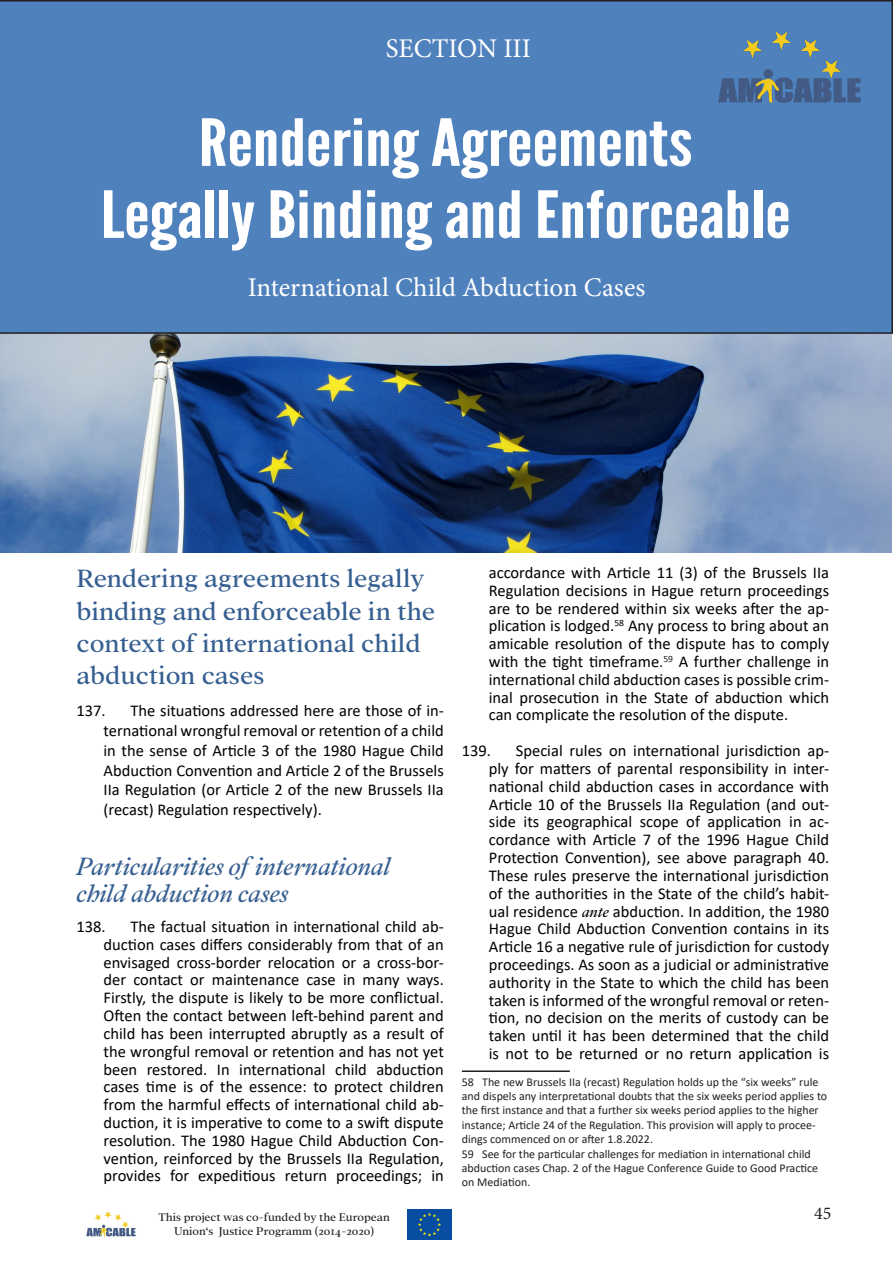
<style>
.page{position:relative;width:893px;height:1263px;background:#fff}
.page>*{position:absolute;margin:0;border:0;box-sizing:border-box;transform-origin:0 0}
.Kapitelüberschrift{font:64.8px "League Gothic";color:#fff;scale:1.22 1}
.Absatzüberschrift_1{font:27px/32.4px "Addington CF";letter-spacing:-.01em;color:#365f91}
.Absatzüberschrift_2{font:italic 27px/27px "Addington CF";color:#365f91}
.t1{font:27px "Minion Pro";color:#fff}
.t2{font:18px "Minion Pro";color:#231f20}
.t3{font:16.5px/17.9px "Calibri";color:#000;text-align:justify}
.Footnotes{font:12px/14.4px "Calibri";color:#231f20}
.t4{font:12px "Addington CF";letter-spacing:-.005em;color:#231f20}
.s1{color:#231f20}
.s2{font-family:"Addington CF";font-style:italic}
</style>
<div class="page">
<img style="left:0;top:334px;width:892px;height:219px">
<img style="left:407px;top:1210px;width:45px;height:29px">
<img style="left:86px;top:1211px;width:50px;height:26px">
<div style="left:0;top:0;width:893px;height:334px;background:#4f81bd"></div>
<hr style="left:462px;top:1070px;width:108px;height:2px;background:#231f20">
<img style="left:714px;top:27px;width:151px;height:80px">
<p class="t1" style="left:386px;top:30px;width:147px">SECTION III</p>
<p class="Kapitelüberschrift" style="left:199px;top:104px;width:406px">Rendering Agreements</p>
<p class="Kapitelüberschrift" style="left:101px;top:176px;width:567px">Legally Binding and Enforceable</p>
<p class="t1" style="left:248px;top:269px;width:399px">International Child Abduction Cases</p>
<p class="Absatzüberschrift_1" style="left:77px;top:563px;width:360px">Rendering agreements legally binding and enforceable in the context of international child abduction cases</p>
<p class="t3" style="left:77px;top:701px;width:31px">137.</p>
<p class="t3" style="left:104px;top:700px;width:342px;line-height:19.8px;text-indent:27px">The situations addressed here are those of in&shy;ternational wrongful removal or retention of a child in the sense of Article 3 of the 1980 Hague Child Abduction Convention and Article 2 of the Brussels IIa Regulation (or Article 2 of the new Brussels IIa (recast) Regulation respectively).</p>
<p class="Absatzüberschrift_2" style="left:77px;top:854px;width:315px">Particularities of international child abduction cases</p>
<p class="t3" style="left:77px;top:917px;width:31px">138.</p>
<p class="t3" style="left:104px;top:917px;width:342px;text-indent:27px">The factual situation in international child ab&shy;duction cases differs considerably from that of an envisaged cross-border relocation or a cross-bor&shy;der contact or maintenance case in many ways.<br>Firstly, the dispute is likely to be more conflictual.<br>Often the contact between left-behind parent and child has been interrupted abruptly as a result of the wrongful removal or retention and has not yet been restored. In international child abduction cases time is of the essence: to protect children from the harmful effects of international child ab&shy;duction, it is imperative to come to a swift dispute resolution. The 1980 Hague Child Abduction Con&shy;vention, reinforced by the Brussels IIa Regulation, provides for expeditious return proceedings; in</p>
<p class="t3" style="left:489px;top:563px;width:342px">accordance with Article 11 (3) of the Brussels IIa Regulation decisions in Hague return proceedings are to be rendered within six weeks after the ap&shy;plication is lodged.<sup>58</sup> Any process to bring about an amicable resolution of the dispute has to comply with the tight timeframe<span class="s1">.</span><sup>59</sup> A further challenge in international child abduction cases is possible crim&shy;inal prosecution in the State of abduction which can complicate the resolution of the dispute.</p>
<p class="t3" style="left:462px;top:741px;width:31px">139.</p>
<p class="t3" style="left:489px;top:741px;width:342px;text-indent:27px">Special rules on international jurisdiction ap&shy;ply for matters of parental responsibility in inter&shy;national child abduction cases in accordance with Article 10 of the Brussels IIa Regulation (and out&shy;side its geographical scope of application in ac&shy;cordance with Article 7 of the 1996 Hague Child Protection Convention), see above paragraph 40.<br>These rules preserve the international jurisdiction of the authorities in the State of the child’s habit&shy;ual residence <span class="s2">ante</span> abduction. In addition, the 1980<br>Hague Child Abduction Convention contains in its Article 16 a negative rule of jurisdiction for custody proceedings. As soon as a judicial or administrative authority in the State to which the child has been taken is informed of the wrongful removal or reten&shy;tion, no decision on the merits of custody can be taken until it has been determined that the child is not to be returned or no return application is</p>
<p class="Footnotes" style="left:462px;top:1074px;width:367px">58 The new Brussels IIa (recast) Regulation holds up the “six weeks” rule and dispels any interpretational doubts that the six weeks period applies to the first instance and that a further six weeks period applies to the higher instance; Article 24 of the Regulation. This provision will apply to procee&shy;dings commenced on or after 1.8.2022.</p>
<p class="Footnotes" style="left:462px;top:1146px;width:358px">59 See for the particular challenges for mediation in international child abduction cases Chap. 2 of the Hague Conference Guide to Good Practice on Mediation.</p>
<p class="t4" style="left:158px;top:1210px;width:233px">This project was co-funded by the European</p>
<p class="t2" style="left:814px;top:1201px;width:19px">45</p>
<p class="t4" style="left:174px;top:1224px;width:202px">Union‘s Justice Programm (2014-2020)</p>
</div>
